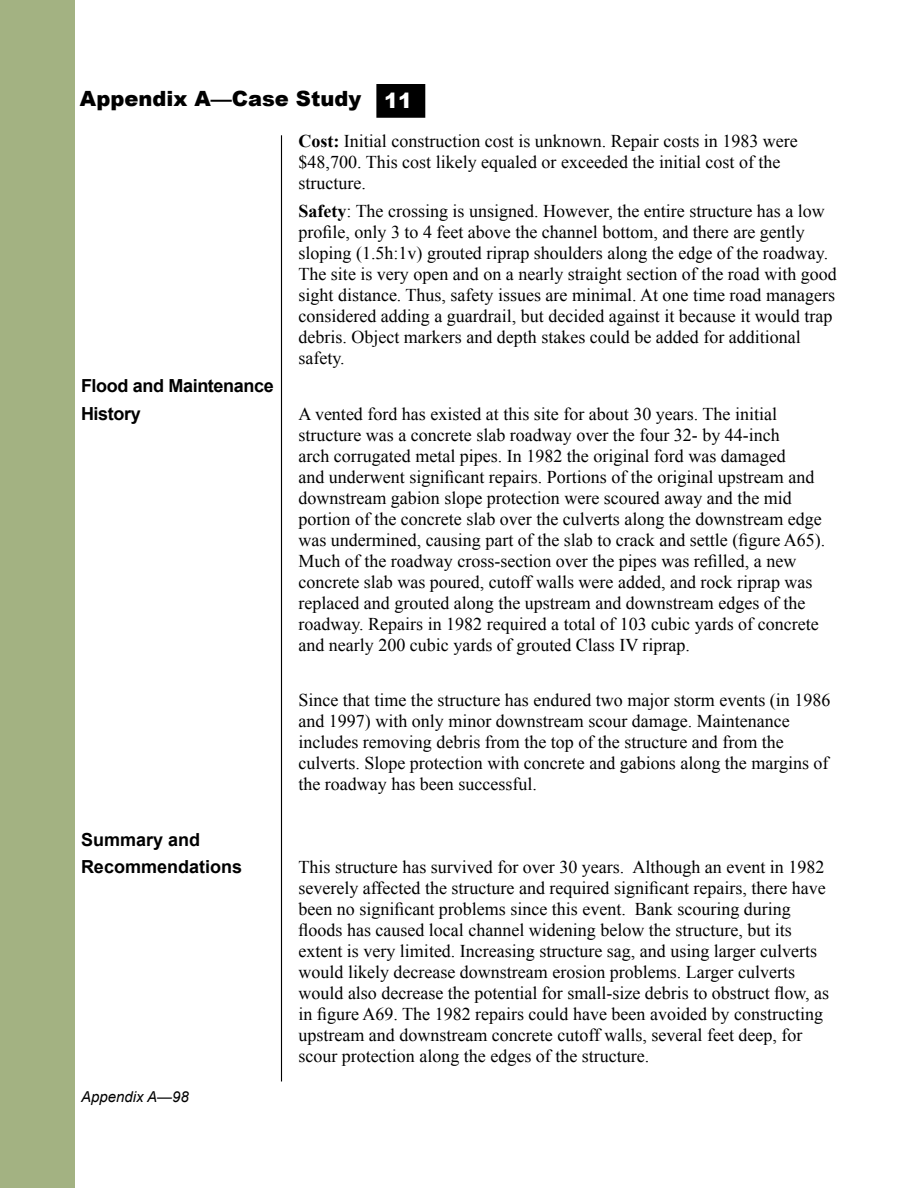
<style>
.page{position:relative;width:918px;height:1188px;background:#fff}
.page>*{position:absolute;margin:0;border:0;box-sizing:border-box;transform-origin:0 0}
.t1{font:900 21px "Arial";color:#000}
.t2{font:900 21px "Arial";color:#fff}
.indent{font:18px/21px "Times New Roman";color:#000}
.indent-2{font:700 18px "Arial";letter-spacing:-.01em;color:#000}
.t3{font:italic 15px "Arial";color:#000}
.s1{font-weight:700}
</style>
<div class="page">
<hr style="left:281px;top:135px;width:1px;height:947px;background:#000">
<div style="left:377px;top:85px;width:48px;height:32px;background:#000"></div>
<div style="left:376px;top:84px;width:49px;height:34px;border:2px solid #000"></div>
<div style="left:0;top:0;width:74px;height:1188px;background:#a3b282"></div>
<p class="t1" style="left:80px;top:87px;width:283px">Appendix A—Case Study</p>
<p class="indent" style="left:298px;top:131px;width:501px"><span class="s1">Cost:</span> Initial construction cost is unknown. Repair costs in 1983 were $48,700. This cost likely equaled or exceeded the initial cost of the structure.</p>
<p class="indent" style="left:298px;top:200px;width:540px"><span class="s1">Safety</span>: The crossing is unsigned. However, the entire structure has a low profile, only 3 to 4 feet above the channel bottom, and there are gently sloping (1.5h:1v) grouted riprap shoulders along the edge of the roadway.<br>The site is very open and on a nearly straight section of the road with good sight distance. Thus, safety issues are minimal. At one time road managers considered adding a guardrail, but decided against it because it would trap debris. Object markers and depth stakes could be added for additional safety.</p>
<p class="indent-2" style="left:81px;top:376px;width:194px">Flood and Maintenance</p>
<p class="indent-2" style="left:81px;top:403px;width:61px">History</p>
<p class="indent" style="left:298px;top:403px;width:528px">A vented ford has existed at this site for about 30 years. The initial structure was a concrete slab roadway over the four 32- by 44-inch<br>arch corrugated metal pipes. In 1982 the original ford was damaged<br>and underwent significant repairs. Portions of the original upstream and downstream gabion slope protection were scoured away and the mid portion of the concrete slab over the culverts along the downstream edge was undermined, causing part of the slab to crack and settle (figure A65).<br>Much of the roadway cross-section over the pipes was refilled, a new concrete slab was poured, cutoff walls were added, and rock riprap was replaced and grouted along the upstream and downstream edges of the roadway. Repairs in 1982 required a total of 103 cubic yards of concrete and nearly 200 cubic yards of grouted Class IV riprap.</p>
<p class="indent" style="left:298px;top:689px;width:533px">Since that time the structure has endured two major storm events (in 1986 and 1997) with only minor downstream scour damage. Maintenance includes removing debris from the top of the structure and from the culverts. Slope protection with concrete and gabions along the margins of the roadway has been successful.</p>
<p class="indent-2" style="left:81px;top:829px;width:121px">Summary and</p>
<p class="indent-2" style="left:81px;top:857px;width:163px">Recommendations</p>
<p class="indent" style="left:298px;top:857px;width:532px">This structure has survived for over 30 years. Although an event in 1982 severely affected the structure and required significant repairs, there have been no significant problems since this event. Bank scouring during floods has caused local channel widening below the structure, but its extent is very limited. Increasing structure sag, and using larger culverts would likely decrease downstream erosion problems. Larger culverts would also decrease the potential for small-size debris to obstruct flow, as in figure A69. The 1982 repairs could have been avoided by constructing upstream and downstream concrete cutoff walls, several feet deep, for scour protection along the edges of the structure.</p>
<p class="t2" style="left:384px;top:89px;width:30px">11</p>
<p class="t3" style="left:81px;top:1088px;width:109px">Appendix A—98</p>
</div>
